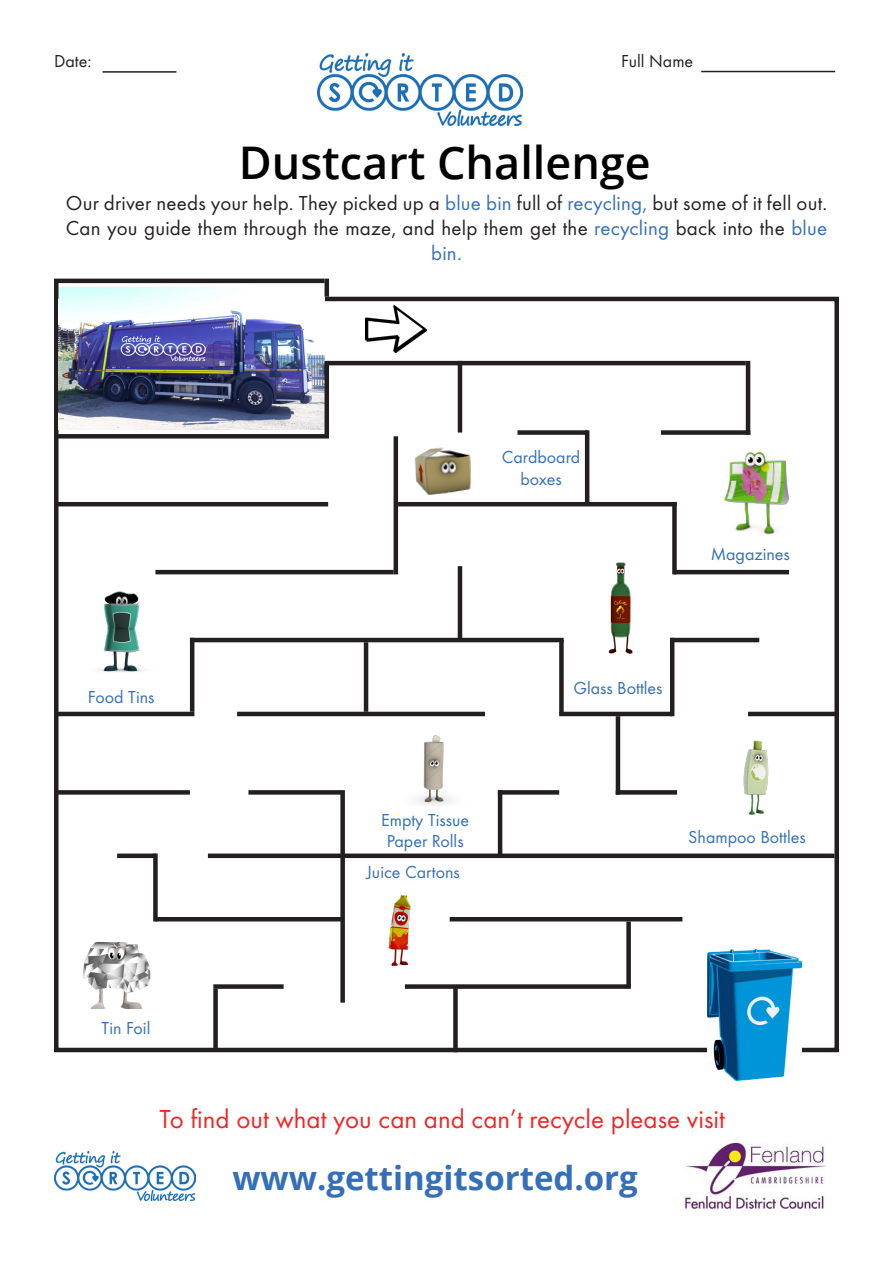
<style>
.page{position:relative;width:893px;height:1263px;background:#fff}
.page>*{position:absolute;margin:0;border:0;box-sizing:border-box;transform-origin:0 0}
.t1{font:600 45px "Open Sans";color:#000}
.t2{font:700 33px "Open Sans";color:#346fb7}
.t3{font:27px "Futura EF";color:#ee2725}
.t4{font:21px/25.2px "Futura EF";letter-spacing:.01em;color:#231f20;text-align:center}
.t5{font:18px/21.6px "Futura EF";color:#346fb7;text-align:center}
.t6{font:18px "Futura EF";color:#231f20}
.s1{color:#346fb7}
</style>
<div class="page">
<img style="left:98px;top:574px;width:70px;height:98px">
<hr style="left:102px;top:71px;width:74px;height:2px;background:#231f20">
<hr style="left:701px;top:71px;width:134px;height:1px;background:#231f20">
<img style="left:317px;top:54px;width:206px;height:72px">
<img style="left:686px;top:1143px;width:139px;height:66px">
<img style="left:54px;top:1151px;width:142px;height:50px">
<div style="left:54px;top:297px;width:785px;height:755px;border:4px solid #231f20"></div>
<hr style="left:328px;top:361px;width:418px;height:4px;background:#231f20">
<hr style="left:746px;top:361px;width:4px;height:74px;background:#231f20">
<div style="left:661px;top:430px;width:89px;height:5px;background:#231f20"></div>
<hr style="left:585px;top:430px;width:4px;height:74px;background:#231f20">
<hr style="left:458px;top:361px;width:4px;height:71px;background:#231f20">
<hr style="left:55px;top:434px;width:274px;height:4px;background:#231f20">
<hr style="left:56px;top:502px;width:272px;height:4px;background:#231f20">
<hr style="left:394px;top:436px;width:4px;height:138px;background:#231f20">
<hr style="left:155px;top:570px;width:239px;height:4px;background:#231f20">
<hr style="left:398px;top:502px;width:279px;height:4px;background:#231f20">
<div style="left:517px;top:430px;width:70px;height:5px;background:#231f20"></div>
<hr style="left:674px;top:570px;width:115px;height:4px;background:#231f20">
<div style="left:672px;top:502px;width:5px;height:72px;background:#231f20"></div>
<hr style="left:190px;top:638px;width:374px;height:4px;background:#231f20">
<hr style="left:458px;top:566px;width:4px;height:74px;background:#231f20">
<div style="left:559px;top:640px;width:5px;height:74px;background:#231f20"></div>
<hr style="left:670px;top:638px;width:89px;height:4px;background:#231f20">
<hr style="left:670px;top:638px;width:4px;height:78px;background:#231f20">
<hr style="left:559px;top:712px;width:113px;height:4px;background:#231f20">
<hr style="left:748px;top:712px;width:87px;height:4px;background:#231f20">
<hr style="left:190px;top:638px;width:4px;height:74px;background:#231f20">
<hr style="left:55px;top:712px;width:139px;height:4px;background:#231f20">
<hr style="left:616px;top:716px;width:4px;height:79px;background:#231f20">
<div style="left:616px;top:790px;width:61px;height:5px;background:#231f20"></div>
<hr style="left:364px;top:642px;width:4px;height:70px;background:#231f20">
<hr style="left:237px;top:712px;width:248px;height:4px;background:#231f20">
<div style="left:208px;top:853px;width:626px;height:5px;background:#231f20"></div>
<hr style="left:498px;top:790px;width:4px;height:66px;background:#231f20">
<div style="left:498px;top:790px;width:61px;height:5px;background:#231f20"></div>
<div style="left:340px;top:790px;width:5px;height:213px;background:#231f20"></div>
<div style="left:248px;top:790px;width:93px;height:5px;background:#231f20"></div>
<div style="left:57px;top:790px;width:133px;height:5px;background:#231f20"></div>
<div style="left:153px;top:853px;width:5px;height:68px;background:#231f20"></div>
<hr style="left:155px;top:917px;width:186px;height:4px;background:#231f20">
<hr style="left:450px;top:917px;width:232px;height:4px;background:#231f20">
<div style="left:213px;top:989px;width:5px;height:60px;background:#231f20"></div>
<div style="left:213px;top:984px;width:71px;height:5px;background:#231f20"></div>
<div style="left:453px;top:986px;width:5px;height:66px;background:#231f20"></div>
<div style="left:405px;top:984px;width:226px;height:5px;background:#231f20"></div>
<div style="left:626px;top:921px;width:5px;height:66px;background:#231f20"></div>
<img style="left:724px;top:452px;width:66px;height:83px">
<img style="left:608px;top:562px;width:25px;height:92px">
<img style="left:743px;top:740px;width:26px;height:75px">
<img style="left:416px;top:735px;width:36px;height:70px">
<img style="left:83px;top:942px;width:68px;height:66px">
<img style="left:365px;top:305px;width:62px;height:47px">
<img style="left:707px;top:949px;width:94px;height:131px">
<div style="left:117px;top:853px;width:39px;height:5px;background:#231f20"></div>
<img style="left:393px;top:419px;width:109px;height:108px">
<img style="left:388px;top:895px;width:23px;height:71px">
<img style="left:58px;top:288px;width:267px;height:142px">
<hr style="left:54px;top:279px;width:271px;height:4px;background:#231f20">
<hr style="left:325px;top:279px;width:4px;height:18px;background:#231f20">
<hr style="left:54px;top:281px;width:4px;height:18px;background:#231f20">
<hr style="left:325px;top:361px;width:4px;height:73px;background:#231f20">
<p class="t6" style="left:54px;top:51px;width:39px">Date:</p>
<p class="t6" style="left:621px;top:50px;width:73px">Full Name</p>
<p class="t1" style="left:239px;top:132px;width:414px">Dustcart Challenge</p>
<p class="t4" style="left:66px;top:190px;width:763px">Our driver needs your help. They picked up a <span class="s1">blue bin</span> full of <span class="s1">recycling,</span> but some of it fell out.<br>Can you guide them through the maze, and help them get the <span class="s1">recycling</span> back into the <span class="s1">blue bin.</span></p>
<p class="t5" style="left:88px;top:686px;width:68px">Food Tins</p>
<p class="t5" style="left:101px;top:1017px;width:50px">Tin Foil</p>
<p class="t5" style="left:502px;top:446px;width:80px">Cardboard boxes</p>
<p class="t5" style="left:573px;top:677px;width:91px">Glass Bottles</p>
<p class="t5" style="left:711px;top:543px;width:81px">Magazines</p>
<p class="t5" style="left:381px;top:809px;width:90px">Empty Tissue<br>Paper Rolls</p>
<p class="t5" style="left:366px;top:861px;width:95px">Juice Cartons</p>
<p class="t5" style="left:688px;top:826px;width:119px">Shampoo Bottles</p>
<p class="t3" style="left:160px;top:1103px;width:567px">To find out what you can and can’t recycle please visit</p>
<p class="t2" style="left:232px;top:1154px;width:407px">www.gettingitsorted.org</p>
</div>
